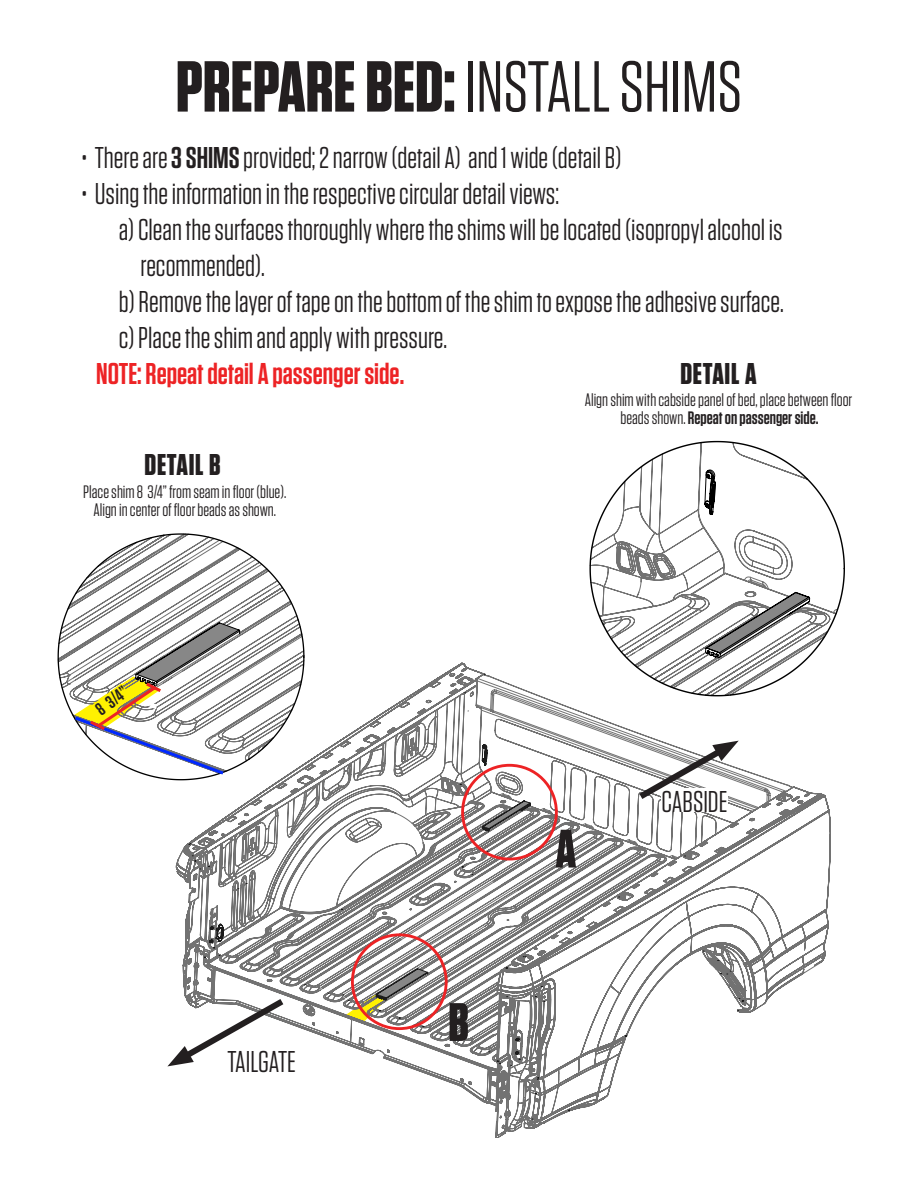
<style>
.page{position:relative;width:918px;height:1188px;background:#fff}
.page>*{position:absolute;margin:0;border:0;box-sizing:border-box;transform-origin:0 0}
.t1{font:72px "Tungsten";color:#231f20}
.t2{font:700 54px "Tungsten";color:#231f20}
.t3{font:30px "Tungsten";color:#231f20}
.t4{font:600 30px "Tungsten";color:#ed2325}
.t5{font:700 30px "Tungsten";letter-spacing:.025em;color:#231f20}
.t6{font:18px/18px "Tungsten";color:#231f20;text-align:center}
.t7{font:600 18px "Tungsten";color:#231f20}
.s1{font-weight:700}
.s2{font-weight:600}
</style>
<div class="page">
<svg style="left:57px;top:599px;width:15px;height:116px"></svg>
<svg style="left:589px;top:440px;width:208px;height:222px"></svg>
<svg style="left:700px;top:469px;width:145px;height:193px"></svg>
<svg style="left:176px;top:662px;width:655px;height:476px"></svg>
<svg style="left:188px;top:674px;width:555px;height:446px"></svg>
<svg style="left:209px;top:744px;width:322px;height:312px"></svg>
<div style="left:461px;top:764px;width:97px;height:96px;border:3px solid #ed2325;border-radius:50%"></div>
<div style="left:662px;top:788px;width:66px;height:24px;background:#fff"></div>
<svg style="left:167px;top:993px;width:123px;height:145px"></svg>
<svg style="left:633px;top:740px;width:106px;height:65px"></svg>
<svg style="left:625px;top:601px;width:7px;height:7px"></svg>
<div style="left:351px;top:933px;width:97px;height:97px;border:3px solid #ed2325;border-radius:50%"></div>
<svg style="left:72px;top:533px;width:252px;height:273px"></svg>
<h1 class="t1" style="left:176px;top:50px;width:568px"><span class="s1">PREPARE BED:</span> INSTALL SHIMS</h1>
<p class="t3" style="left:81px;top:142px;width:542px">• There are <span class="s2">3 SHIMS</span> provided; 2 narrow (detail A) and 1 wide (detail B)</p>
<p class="t3" style="left:81px;top:178px;width:480px">• Using the information in the respective circular detail views:</p>
<p class="t3" style="left:119px;top:214px;width:665px">a) Clean the surfaces thoroughly where the shims will be located (isopropyl alcohol is</p>
<p class="t3" style="left:140px;top:250px;width:126px">recommended).</p>
<p class="t3" style="left:119px;top:286px;width:667px">b) Remove the layer of tape on the bottom of the shim to expose the adhesive surface.</p>
<p class="t3" style="left:119px;top:322px;width:330px">c) Place the shim and apply with pressure.</p>
<p class="t4" style="left:96px;top:358px;width:309px">NOTE: Repeat detail A passenger side.</p>
<p class="t5" style="left:680px;top:357px;width:78px">DETAIL A</p>
<p class="t6" style="left:585px;top:391px;width:269px">Align shim with cabside panel of bed, place between floor beads shown. <span class="s2">Repeat on passenger side.</span></p>
<p class="t5" style="left:144px;top:449px;width:78px">DETAIL B</p>
<p class="t6" style="left:83px;top:483px;width:205px">Place shim 8 3/4” from seam in floor (blue).<br>Align in center of floor beads as shown.</p>
<p class="t7" style="left:92px;top:704px;width:37px;rotate:-37deg">8 3/4”</p>
<p class="t3" style="left:227px;top:1046px;width:70px">TAILGATE</p>
<h2 class="t2" style="left:448px;top:993px;width:22px">B</h2>
<h2 class="t2" style="left:556px;top:820px;width:22px">A</h2>
<p class="t3" style="left:662px;top:786px;width:68px">CABSIDE</p>
</div>
